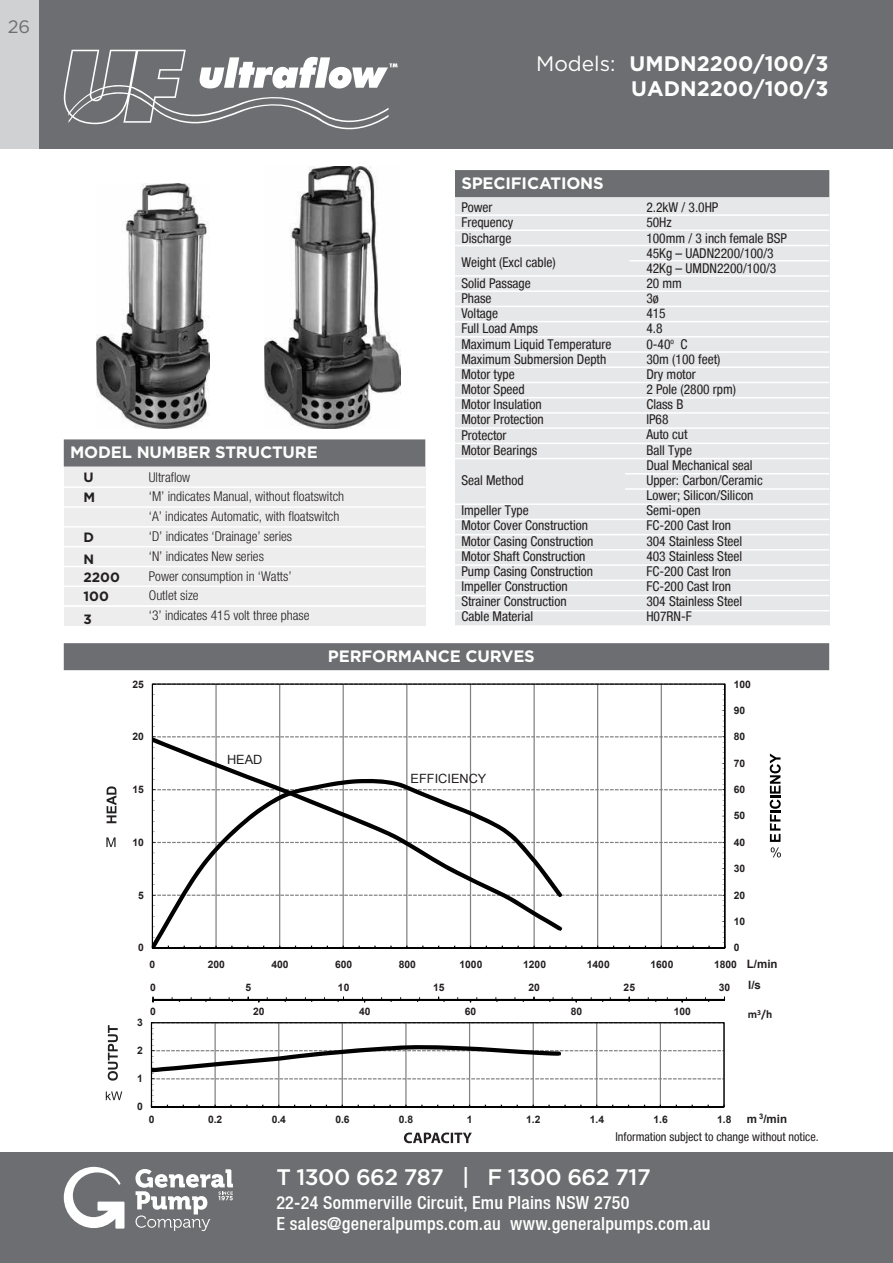
<style>
.page{position:relative;width:893px;height:1263px;background:#fff}
.page>*{position:absolute;margin:0;border:0;box-sizing:border-box;transform-origin:0 0}
.t1{font:500 22.5px "Gotham";letter-spacing:-.025em;color:#fff}
.t2{font:700 21px/25.2px "Gotham";color:#fff;text-align:right}
.t3{font:500 condensed 18px/21px "Helvetica Neue";letter-spacing:.015em;color:#fff}
.t4{font:18px "Gotham";color:#6d6e71}
.t5{font:700 16.5px "Gotham";letter-spacing:-.01em;color:#fff}
.t6{font:condensed 13.5px/15.1px "Helvetica Neue Condensed";color:#231f20}
.t7{font:300 condensed 13.5px/19.8px "Helvetica Neue";color:#231f20}
.t8{font:700 13.5px/20.2px "Gotham";color:#231f20}
.t9{font:12.75px "Arial";color:#231f20}
.t10{font:condensed 12.15px "Helvetica Neue Condensed";color:#231f20}
.t11{font:700 11.55px "Arial";color:#231f20}
.t12{font:700 11.55px "Calibri";color:#231f20}
.t13{font:700 10.35px "Arial";letter-spacing:-.005em;color:#231f20}
.s1{font-weight:400}
.s2{font-family:"Helvetica Neue"}
.s3{font-size:10.35px}
</style>
<div class="page">
<div style="left:0;top:0;width:893px;height:149px;background:#6d6e71"></div>
<div style="left:0;top:1152px;width:893px;height:111px;background:#6d6e71"></div>
<div style="left:0;top:0;width:38px;height:149px;background:#cfd1d2"></div>
<div style="left:64px;top:643px;width:765px;height:27px;background:#6d6e71"></div>
<svg style="left:64px;top:50px;width:334px;height:79px"></svg>
<div style="left:455px;top:170px;width:374px;height:456px;background:#e6e7e8"></div>
<div style="left:455px;top:170px;width:374px;height:27px;background:#6d6e71"></div>
<hr style="left:455px;top:214px;width:374px;height:2px;background:#fff">
<hr style="left:455px;top:230px;width:374px;height:1px;background:#fff">
<hr style="left:455px;top:245px;width:374px;height:1px;background:#fff">
<hr style="left:629px;top:260px;width:200px;height:1px;background:#fff">
<hr style="left:455px;top:275px;width:374px;height:2px;background:#fff">
<hr style="left:455px;top:290px;width:374px;height:2px;background:#fff">
<hr style="left:455px;top:306px;width:374px;height:1px;background:#fff">
<hr style="left:455px;top:321px;width:374px;height:1px;background:#fff">
<hr style="left:455px;top:336px;width:374px;height:2px;background:#fff">
<hr style="left:455px;top:351px;width:374px;height:2px;background:#fff">
<hr style="left:455px;top:366px;width:374px;height:2px;background:#fff">
<hr style="left:455px;top:382px;width:374px;height:1px;background:#fff">
<hr style="left:455px;top:397px;width:374px;height:1px;background:#fff">
<hr style="left:455px;top:412px;width:374px;height:2px;background:#fff">
<hr style="left:455px;top:427px;width:374px;height:2px;background:#fff">
<hr style="left:455px;top:443px;width:374px;height:1px;background:#fff">
<hr style="left:455px;top:458px;width:374px;height:1px;background:#fff">
<hr style="left:625px;top:473px;width:204px;height:1px;background:#fff">
<hr style="left:625px;top:488px;width:204px;height:2px;background:#fff">
<hr style="left:455px;top:503px;width:374px;height:2px;background:#fff">
<hr style="left:455px;top:519px;width:374px;height:1px;background:#fff">
<hr style="left:455px;top:534px;width:374px;height:1px;background:#fff">
<hr style="left:455px;top:549px;width:374px;height:2px;background:#fff">
<hr style="left:455px;top:564px;width:374px;height:2px;background:#fff">
<hr style="left:455px;top:579px;width:374px;height:2px;background:#fff">
<hr style="left:455px;top:595px;width:374px;height:1px;background:#fff">
<hr style="left:455px;top:610px;width:374px;height:1px;background:#fff">
<hr style="left:455px;top:625px;width:374px;height:2px;background:#fff">
<svg style="left:64px;top:1167px;width:60px;height:61px"></svg>
<svg style="left:135px;top:1169px;width:98px;height:62px"></svg>
<div style="left:64px;top:439px;width:361px;height:187px;background:#ededee"></div>
<div style="left:64px;top:439px;width:361px;height:27px;background:#6d6e71"></div>
<hr style="left:64px;top:486px;width:361px;height:2px;background:#fff">
<hr style="left:64px;top:506px;width:361px;height:2px;background:#fff">
<hr style="left:64px;top:526px;width:361px;height:2px;background:#fff">
<hr style="left:64px;top:546px;width:361px;height:1px;background:#fff">
<hr style="left:64px;top:566px;width:361px;height:1px;background:#fff">
<hr style="left:64px;top:585px;width:361px;height:2px;background:#fff">
<hr style="left:64px;top:605px;width:361px;height:2px;background:#fff">
<img style="left:265px;top:167px;width:135px;height:261px">
<img style="left:96px;top:183px;width:114px;height:245px">
<svg style="left:107px;top:786px;width:9px;height:37px"></svg>
<svg style="left:106px;top:837px;width:10px;height:10px"></svg>
<svg style="left:770px;top:753px;width:11px;height:104px"></svg>
<svg style="left:106px;top:1091px;width:16px;height:9px"></svg>
<svg style="left:108px;top:1025px;width:10px;height:55px"></svg>
<svg style="left:404px;top:1132px;width:68px;height:11px"></svg>
<svg style="left:152px;top:683px;width:574px;height:264px"></svg>
<hr style="left:152px;top:684px;width:1px;height:264px;background:#010101">
<hr style="left:152px;top:947px;width:573px;height:1px;background:#010101">
<svg style="left:722px;top:684px;width:4px;height:265px"></svg>
<svg style="left:153px;top:736px;width:411px;height:41px"></svg>
<svg style="left:152px;top:777px;width:412px;height:172px"></svg>
<svg style="left:151px;top:1022px;width:573px;height:86px"></svg>
<svg style="left:152px;top:996px;width:573px;height:6px"></svg>
<h3 class="t4" style="left:8px;top:15px;width:24px">26</h3>
<h2 class="t2" style="left:536px;top:51px;width:294px"><span class="s1">Models:</span> UMDN2200/100/3<br>UADN2200/100/3</h2>
<p class="t5" style="left:70px;top:441px;width:249px">MODEL NUMBER STRUCTURE</p>
<p class="t8" style="left:83px;top:467px;width:13px">U<br>M</p>
<p class="t8" style="left:83px;top:527px;width:12px;line-height:21.1px">D<br>N</p>
<p class="t8" style="left:83px;top:567px;width:38px;line-height:18.9px">2200<br>100</p>
<p class="t8" style="left:83px;top:609px;width:10px">3</p>
<p class="t7" style="left:149px;top:467px;width:197px">Ultraflow<br>‘M’ indicates Manual, without floatswitch ‘A’ indicates Automatic, with floatswitch ‘D’ indicates ‘Drainage’ series<br>‘N’ indicates New series<br>Power consumption in ‘Watts’<br>Outlet size<br>‘3’ indicates 415 volt three phase</p>
<p class="t5" style="left:461px;top:172px;width:144px">SPECIFICATIONS</p>
<p class="t6" style="left:461px;top:200px;width:53px">Power<br>Frequency<br>Discharge</p>
<p class="t6" style="left:461px;top:251px;width:96px;line-height:21.3px">Weight (Excl cable)<br>Solid Passage</p>
<p class="t6" style="left:461px;top:291px;width:152px">Phase<br>Voltage<br>Full Load Amps<br>Maximum Liquid Temperature<br>Maximum Submersion Depth<br>Motor type<br>Motor Speed<br>Motor Insulation<br>Motor Protection<br>Protector<br>Motor Bearings</p>
<p class="t6" style="left:461px;top:472px;width:64px">Seal Method</p>
<p class="t6" style="left:461px;top:503px;width:133px">Impeller Type<br>Motor Cover Construction<br>Motor Casing Construction<br>Motor Shaft Construction<br>Pump Casing Construction<br>Impeller Construction<br>Strainer Construction<br>Cable Material</p>
<p class="t13" style="left:132px;top:677px;width:13px">25</p>
<p class="t13" style="left:132px;top:730px;width:13px">20</p>
<p class="t13" style="left:132px;top:782px;width:13px">15</p>
<p class="t13" style="left:132px;top:835px;width:13px">10</p>
<p class="t13" style="left:138px;top:888px;width:7px">5</p>
<p class="t13" style="left:138px;top:941px;width:7px">0</p>
<p class="t9" style="left:227px;top:751px;width:37px">HEAD</p>
<p class="t5" style="left:328px;top:645px;width:208px">PERFORMANCE CURVES</p>
<p class="t9" style="left:411px;top:770px;width:77px">EFFICIENCY</p>
<p class="t6" style="left:646px;top:200px;width:142px">2.2kW / 3.0HP<br>50Hz<br>100mm / 3 inch female BSP<br>45Kg – UAD<span class="s2">N</span>2200/100/3<br>42Kg – UMD<span class="s2">N</span>2200/100/3<br>20 mm<br>3ø<br>415<br>4.8<br>0-40<sup>o</sup> C<br>30m (100 feet)<br>Dry motor<br>2 Pole (2800 rpm)<br>Class B<br>IP68<br>Auto cut<br>Ball Type<br>Dual Mechanical seal<br>Upper: Carbon/Ceramic<br>Lower; Silicon/Silicon<br>Semi-open<br>FC-200 Cast Iron<br>304 Stainless Steel<br>403 Stainless Steel<br>FC-200 Cast Iron<br>FC-200 Cast Iron<br>304 Stainless Steel<br>H07RN-F</p>
<p class="t13" style="left:734px;top:677px;width:19px">100</p>
<p class="t13" style="left:734px;top:703px;width:13px">90</p>
<p class="t13" style="left:734px;top:730px;width:13px">80</p>
<p class="t13" style="left:734px;top:756px;width:13px">70</p>
<p class="t13" style="left:734px;top:782px;width:13px">60</p>
<p class="t13" style="left:734px;top:809px;width:13px">50</p>
<p class="t13" style="left:734px;top:835px;width:13px">40</p>
<p class="t13" style="left:734px;top:862px;width:13px">30</p>
<p class="t13" style="left:734px;top:888px;width:13px">20</p>
<p class="t13" style="left:734px;top:914px;width:13px">10</p>
<p class="t13" style="left:734px;top:941px;width:7px">0</p>
<p class="t13" style="left:150px;top:958px;width:7px">0</p>
<p class="t13" style="left:208px;top:958px;width:19px">200</p>
<p class="t13" style="left:271px;top:958px;width:19px">400</p>
<p class="t13" style="left:335px;top:958px;width:19px">600</p>
<p class="t13" style="left:399px;top:958px;width:19px">800</p>
<p class="t13" style="left:459px;top:958px;width:24px">1000</p>
<p class="t13" style="left:523px;top:958px;width:24px">1200</p>
<p class="t13" style="left:587px;top:958px;width:24px">1400</p>
<p class="t13" style="left:650px;top:958px;width:24px">1600</p>
<p class="t11" style="left:714px;top:956px;width:65px"><span class="s3">1800</span> L/min</p>
<p class="t13" style="left:137px;top:1015px;width:7px">3</p>
<p class="t13" style="left:150px;top:980px;width:7px">0</p>
<p class="t13" style="left:246px;top:980px;width:7px">5</p>
<p class="t13" style="left:338px;top:980px;width:13px">10</p>
<p class="t13" style="left:433px;top:980px;width:13px">15</p>
<p class="t13" style="left:528px;top:980px;width:13px">20</p>
<p class="t13" style="left:624px;top:980px;width:13px">25</p>
<p class="t13" style="left:719px;top:980px;width:13px">30</p>
<p class="t13" style="left:150px;top:1004px;width:7px">0</p>
<p class="t13" style="left:253px;top:1004px;width:13px">20</p>
<p class="t13" style="left:359px;top:1004px;width:13px">40</p>
<p class="t13" style="left:465px;top:1004px;width:13px">60</p>
<p class="t13" style="left:571px;top:1004px;width:13px">80</p>
<p class="t13" style="left:674px;top:1004px;width:19px">100</p>
<p class="t13" style="left:137px;top:1044px;width:7px">2</p>
<p class="t13" style="left:137px;top:1072px;width:7px">1</p>
<p class="t13" style="left:137px;top:1100px;width:7px">0</p>
<p class="t13" style="left:149px;top:1112px;width:7px">0</p>
<p class="t13" style="left:208px;top:1112px;width:16px">0.2</p>
<p class="t13" style="left:272px;top:1112px;width:16px">0.4</p>
<p class="t13" style="left:335px;top:1112px;width:16px">0.6</p>
<p class="t13" style="left:399px;top:1112px;width:16px">0.8</p>
<p class="t13" style="left:467px;top:1112px;width:7px">1</p>
<p class="t13" style="left:526px;top:1112px;width:16px">1.2</p>
<p class="t13" style="left:590px;top:1112px;width:16px">1.4</p>
<p class="t13" style="left:653px;top:1112px;width:16px">1.6</p>
<p class="t13" style="left:717px;top:1112px;width:16px">1.8</p>
<p class="t11" style="left:748px;top:977px;width:14px">l/s</p>
<p class="t12" style="left:748px;top:1007px;width:26px">m<sup>3</sup>/h</p>
<p class="t11" style="left:747px;top:1111px;width:42px">m <sup>3</sup>/min</p>
<p class="t10" style="left:615px;top:1130px;width:205px">Information subject to change without notice.</p>
<h1 class="t1" style="left:276px;top:1162px;width:376px">T 1300 662 787 | F 1300 662 717</h1>
<h3 class="t3" style="left:276px;top:1191px;width:436px">22-24 Sommerville Circuit, Emu Plains NSW 2750<br>E sales@generalpumps.com.au www.generalpumps.com.au</h3>
</div>
